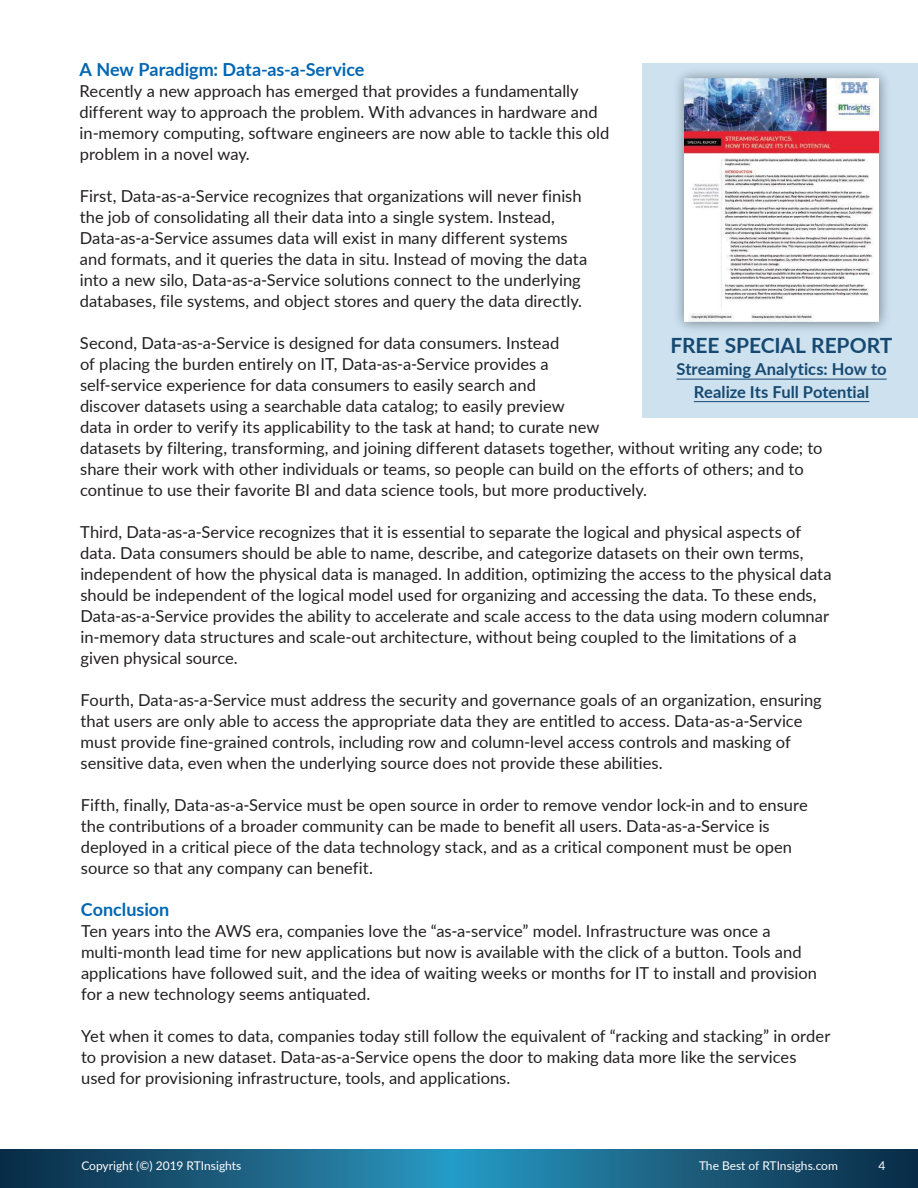
<style>
.page{position:relative;width:918px;height:1188px;background:#fff}
.page>*{position:absolute;margin:0;border:0;box-sizing:border-box;transform-origin:0 0}
.t1{font:700 21px "Lato";letter-spacing:-.005em;color:#164971}
.t2{font:700 18px "Lato";color:#0066b2}
.t3{font:16.5px/21px "Lato";color:#221f1f}
.t4{font:700 16.5px/22.5px "Lato";color:#164971;text-align:center}
.t5{font:12px "Lato";color:#fff}
</style>
<div class="page">
<div style="left:642px;top:63px;width:276px;height:355px;background:#cde1ef"></div>
<img style="left:0;top:1150px;width:918px;height:38px">
<img style="left:677px;top:71px;width:210px;height:259px">
<img style="left:685px;top:79px;width:194px;height:243px">
<hr style="left:677px;top:379px;width:210px;height:1px;background:#164971">
<hr style="left:694px;top:401px;width:175px;height:1px;background:#164971">
<p class="t2" style="left:80px;top:62px;width:286px">A New Paradigm: Data-as-a-Service</p>
<p class="t3" style="left:80px;top:81px;width:531px">Recently a new approach has emerged that provides a fundamentally different way to approach the problem. With advances in hardware and in-memory computing, software engineers are now able to tackle this old problem in a novel way.</p>
<p class="t3" style="left:80px;top:186px;width:509px">First, Data-as-a-Service recognizes that organizations will never finish the job of consolidating all their data into a single system. Instead, Data-as-a-Service assumes data will exist in many different systems and formats, and it queries the data in situ. Instead of moving the data into a new silo, Data-as-a-Service solutions connect to the underlying databases, file systems, and object stores and query the data directly.</p>
<p class="t3" style="left:80px;top:333px;width:744px">Second, Data-as-a-Service is designed for data consumers. Instead<br>of placing the burden entirely on IT, Data-as-a-Service provides a<br>self-service experience for data consumers to easily search and<br>discover datasets using a searchable data catalog; to easily preview<br>data in order to verify its applicability to the task at hand; to curate new<br>datasets by filtering, transforming, and joining different datasets together, without writing any code; to share their work with other individuals or teams, so people can build on the efforts of others; and to continue to use their favorite BI and data science tools, but more productively.</p>
<p class="t3" style="left:80px;top:522px;width:753px">Third, Data-as-a-Service recognizes that it is essential to separate the logical and physical aspects of data. Data consumers should be able to name, describe, and categorize datasets on their own terms, independent of how the physical data is managed. In addition, optimizing the access to the physical data should be independent of the logical model used for organizing and accessing the data. To these ends, Data-as-a-Service provides the ability to accelerate and scale access to the data using modern columnar in-memory data structures and scale-out architecture, without being coupled to the limitations of a given physical source.</p>
<p class="t3" style="left:81px;top:690px;width:743px">Fourth, Data-as-a-Service must address the security and governance goals of an organization, ensuring that users are only able to access the appropriate data they are entitled to access. Data-as-a-Service must provide fine-grained controls, including row and column-level access controls and masking of sensitive data, even when the underlying source does not provide these abilities.</p>
<p class="t3" style="left:81px;top:795px;width:729px">Fifth, finally, Data-as-a-Service must be open source in order to remove vendor lock-in and to ensure the contributions of a broader community can be made to benefit all users. Data-as-a-Service is deployed in a critical piece of the data technology stack, and as a critical component must be open source so that any company can benefit.</p>
<p class="t2" style="left:81px;top:902px;width:90px">Conclusion</p>
<p class="t3" style="left:81px;top:921px;width:738px">Ten years into the AWS era, companies love the “as-a-service” model. Infrastructure was once a multi-month lead time for new applications but now is available with the click of a button. Tools and applications have followed suit, and the idea of waiting weeks or months for IT to install and provision for a new technology seems antiquated.</p>
<p class="t3" style="left:81px;top:1026px;width:751px">Yet when it comes to data, companies today still follow the equivalent of “racking and stacking” in order to provision a new dataset. Data-as-a-Service opens the door to making data more like the services used for provisioning infrastructure, tools, and applications.</p>
<p class="t1" style="left:671px;top:336px;width:223px">FREE SPECIAL REPORT</p>
<p class="t4" style="left:677px;top:359px;width:212px">Streaming Analytics: How to<br>Realize Its Full Potential</p>
<p class="t5" style="left:81px;top:1161px;width:161px">Copyright (©) 2019 RTInsights</p>
<p class="t5" style="left:699px;top:1161px;width:140px">The Best of RTInsighs.com</p>
<p class="t5" style="left:879px;top:1161px;width:8px">4</p>
</div>
